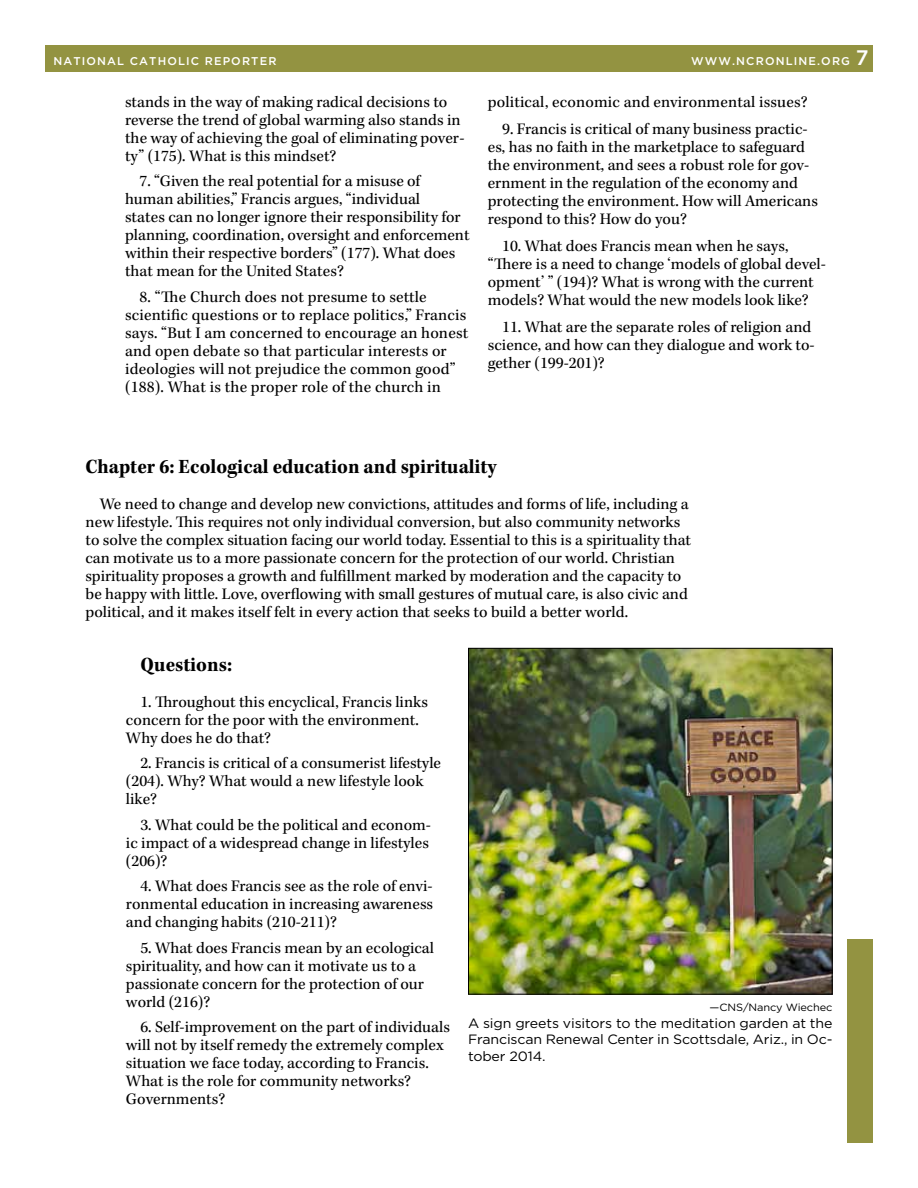
<style>
.page{position:relative;width:918px;height:1188px;background:#fff}
.page>*{position:absolute;margin:0;border:0;box-sizing:border-box;transform-origin:0 0}
.t1{font:21px "Kepler Std Bold Scn";color:#000}
.t2{font:16.5px/18px "Kepler Std";color:#000}
.t3{font:13.5px/16.5px "Gotham";letter-spacing:-.01em;color:#000;text-align:justify;scale:1.05 1}
.t4{font:500 11.25px "Gotham";letter-spacing:.1em;color:#fff}
.t5{font:10.5px "Gotham";letter-spacing:-.01em;color:#000;scale:1.05 1}
.s1{font-size:21px}
</style>
<div class="page">
<div style="left:45px;top:45px;width:828px;height:27px;background:#939341"></div>
<div style="left:848px;top:939px;width:25px;height:204px;background:#939341"></div>
<img style="left:470px;top:650px;width:360px;height:343px">
<div style="left:468px;top:648px;width:364px;height:347px;border:1px solid #000"></div>
<p class="t4" style="left:53px;top:54px;width:225px">NATIONAL CATHOLIC REPORTER</p>
<p class="t4" style="left:691px;top:54px;width:179px">WWW.NCRONLINE.ORG <span class="s1">7</span></p>
<p class="t2" style="left:125px;top:93px;width:341px">stands in the way of making radical decisions to reverse the trend of global warming also stands in the way of achieving the goal of eliminating pover&shy;ty” (175). What is this mindset?</p>
<p class="t2" style="left:125px;top:173px;width:346px;text-indent:14px">7. “Given the real potential for a misuse of human abilities,” Francis argues, “individual<br>states can no longer ignore their responsibility for planning, coordination, oversight and enforcement within their respective borders” (177). What does that mean for the United States?</p>
<p class="t2" style="left:125px;top:288px;width:345px;text-indent:14px">8. “The Church does not presume to settle scientific questions or to replace politics,” Francis says. “But I am concerned to encourage an honest and open debate so that particular interests or ideologies will not prejudice the common good” (188). What is the proper role of the church in</p>
<p class="t2" style="left:488px;top:93px;width:321px">political, economic and environmental issues?</p>
<p class="t2" style="left:488px;top:120px;width:332px;text-indent:14px">9. Francis is critical of many business practic&shy;es, has no faith in the marketplace to safeguard the environment, and sees a robust role for gov&shy;ernment in the regulation of the economy and protecting the environment. How will Americans respond to this? How do you?</p>
<p class="t2" style="left:488px;top:237px;width:340px;text-indent:14px">10. What does Francis mean when he says, “There is a need to change ‘models of global devel&shy;opment’ ” (194)? What is wrong with the current models? What would the new models look like?</p>
<p class="t2" style="left:488px;top:318px;width:329px;text-indent:14px">11. What are the separate roles of religion and science, and how can they dialogue and work to&shy;gether (199-201)?</p>
<p class="t1" style="left:86px;top:455px;width:412px">Chapter 6: Ecological education and spirituality</p>
<p class="t2" style="left:85px;top:495px;width:607px;text-indent:14px">We need to change and develop new convictions, attitudes and forms of life, including a new lifestyle. This requires not only individual conversion, but also community networks to solve the complex situation facing our world today. Essential to this is a spirituality that can motivate us to a more passionate concern for the protection of our world. Christian spirituality proposes a growth and fulfillment marked by moderation and the capacity to be happy with little. Love, overflowing with small gestures of mutual care, is also civic and political, and it makes itself felt in every action that seeks to build a better world.</p>
<p class="t1" style="left:140px;top:653px;width:93px">Questions:</p>
<p class="t2" style="left:126px;top:693px;width:304px;text-indent:14px">1. Throughout this encyclical, Francis links concern for the poor with the environment.<br>Why does he do that?</p>
<p class="t2" style="left:126px;top:755px;width:317px;text-indent:14px">2. Francis is critical of a consumerist lifestyle (204). Why? What would a new lifestyle look like?</p>
<p class="t2" style="left:126px;top:816px;width:306px;text-align:justify;text-indent:14px">3. What could be the political and econom&shy;ic impact of a widespread change in lifestyles (206)?</p>
<p class="t2" style="left:126px;top:878px;width:309px;text-align:justify;text-indent:14px">4. What does Francis see as the role of envi&shy;ronmental education in increasing awareness and changing habits (210-211)?</p>
<p class="t2" style="left:126px;top:939px;width:309px;text-indent:14px">5. What does Francis mean by an ecological spirituality, and how can it motivate us to a passionate concern for the protection of our world (216)?</p>
<p class="t2" style="left:126px;top:1019px;width:326px;text-indent:14px">6. Self-improvement on the part of individuals will not by itself remedy the extremely complex situation we face today, according to Francis.<br>What is the role for community networks?<br>Governments?</p>
<p class="t5" style="left:710px;top:1001px;width:119px">—CNS/Nancy Wiechec</p>
<p class="t3" style="left:468px;top:1014px;width:349px">A sign greets visitors to the meditation garden at the Franciscan Renewal Center in Scottsdale, Ariz., in Oc&shy;tober 2014.</p>
</div>
